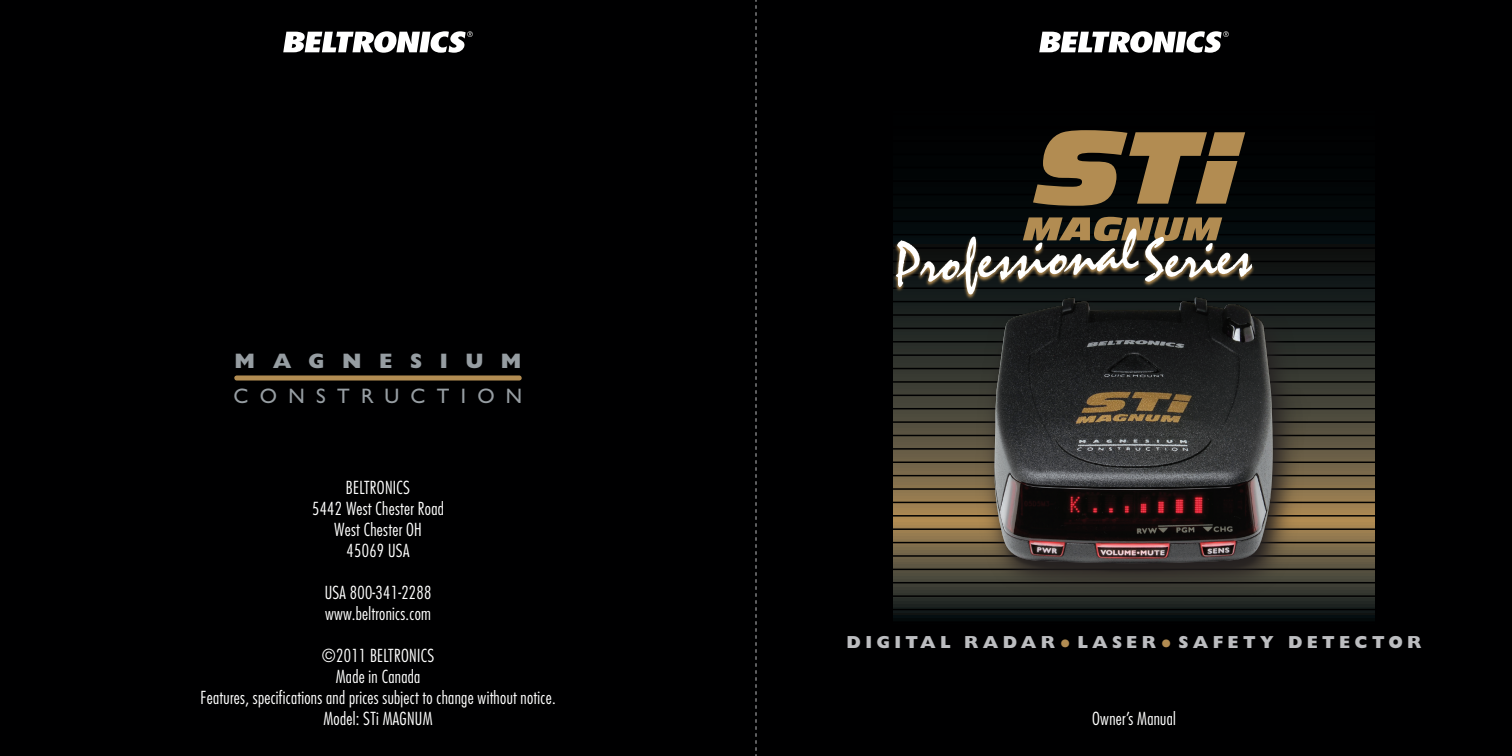
<style>
.page{position:relative;width:1512px;height:756px;background:#fff}
.page>*{position:absolute;margin:0;border:0;box-sizing:border-box;transform-origin:0 0}
.t1{font:21px "Gill Sans";letter-spacing:.54em;color:#969da2}
.t2{font:800 21px "Gill Sans";letter-spacing:.84em;color:#969da2}
.t3{font:300 condensed 17.5px/21px "Futura";letter-spacing:.015em;color:#fff;text-align:center}
.t4{font:800 17.5px "Gill Sans";letter-spacing:.245em;color:#bcbdc0}
.s1{font-size:24.5px;color:#b28c52}
</style>
<div class="page">
<div style="left:756px;top:0;width:756px;height:756px;background:#000001"></div>
<svg style="left:893px;top:132px;width:482px;height:486px"></svg>
<hr style="left:893px;top:354px;width:482px;height:2px;background:#000001">
<hr style="left:893px;top:368px;width:482px;height:1px;background:#000001">
<hr style="left:893px;top:381px;width:482px;height:2px;background:#000001">
<hr style="left:893px;top:395px;width:482px;height:1px;background:#000001">
<hr style="left:893px;top:408px;width:482px;height:1px;background:#000001">
<hr style="left:893px;top:421px;width:482px;height:2px;background:#000001">
<hr style="left:893px;top:435px;width:482px;height:1px;background:#000001">
<hr style="left:893px;top:448px;width:482px;height:2px;background:#000001">
<hr style="left:893px;top:462px;width:482px;height:1px;background:#000001">
<hr style="left:893px;top:475px;width:482px;height:1px;background:#000001">
<hr style="left:893px;top:488px;width:482px;height:2px;background:#000001">
<hr style="left:893px;top:502px;width:482px;height:1px;background:#000001">
<hr style="left:893px;top:515px;width:482px;height:2px;background:#000001">
<hr style="left:893px;top:528px;width:482px;height:2px;background:#000001">
<hr style="left:893px;top:542px;width:482px;height:1px;background:#000001">
<hr style="left:893px;top:555px;width:482px;height:2px;background:#000001">
<hr style="left:893px;top:569px;width:482px;height:1px;background:#000001">
<hr style="left:893px;top:582px;width:482px;height:1px;background:#000001">
<hr style="left:893px;top:595px;width:482px;height:2px;background:#000001">
<hr style="left:893px;top:609px;width:482px;height:1px;background:#000001">
<hr style="left:893px;top:341px;width:482px;height:2px;background:#000001">
<hr style="left:893px;top:328px;width:482px;height:1px;background:#000001">
<hr style="left:893px;top:314px;width:482px;height:2px;background:#000001">
<hr style="left:893px;top:301px;width:482px;height:1px;background:#000001">
<hr style="left:893px;top:287px;width:482px;height:2px;background:#000001">
<hr style="left:893px;top:274px;width:482px;height:2px;background:#000001">
<hr style="left:893px;top:261px;width:482px;height:1px;background:#000001">
<hr style="left:893px;top:247px;width:482px;height:2px;background:#000001">
<hr style="left:893px;top:234px;width:482px;height:1px;background:#000001">
<hr style="left:893px;top:221px;width:482px;height:1px;background:#000001">
<hr style="left:893px;top:207px;width:482px;height:2px;background:#000001">
<hr style="left:893px;top:194px;width:482px;height:1px;background:#000001">
<hr style="left:893px;top:180px;width:482px;height:2px;background:#000001">
<hr style="left:893px;top:167px;width:482px;height:1px;background:#000001">
<hr style="left:893px;top:154px;width:482px;height:1px;background:#000001">
<hr style="left:893px;top:140px;width:482px;height:2px;background:#000001">
<svg style="left:1033px;top:130px;width:212px;height:76px"></svg>
<svg style="left:896px;top:217px;width:356px;height:78px"></svg>
<img style="left:920px;top:268px;width:428px;height:333px">
<svg style="left:976px;top:288px;width:328px;height:313px"></svg>
<img style="left:993px;top:297px;width:280px;height:266px">
<svg style="left:1039px;top:31px;width:190px;height:22px"></svg>
<div style="left:0;top:0;width:756px;height:756px;background:#000001"></div>
<svg style="left:283px;top:31px;width:190px;height:22px"></svg>
<svg style="left:234px;top:375px;width:288px;height:6px"></svg>
<svg style="left:756px;top:0;width:1px;height:756px"></svg>
<p class="t2" style="left:235px;top:349px;width:288px">MAGNESIUM</p>
<p class="t1" style="left:234px;top:384px;width:290px">CONSTRUCTION</p>
<p class="t3" style="left:312px;top:477px;width:133px">BELTRONICS<br>5442 West Chester Road<br>West Chester OH<br>45069 USA</p>
<p class="t3" style="left:325px;top:582px;width:108px;text-align:left">USA 800-341-2288 www.beltronics.com</p>
<p class="t3" style="left:201px;top:645px;width:357px">©2011 BELTRONICS<br>Made in Canada<br>Features, specifications and prices subject to change without notice.<br>Model: STi MAGNUM</p>
<p class="t4" style="left:847px;top:632px;width:576px">DIGITAL RADAR<span class="s1">•</span>LASER<span class="s1">•</span>SAFETY DETECTOR</p>
<p class="t3" style="left:1092px;top:707px;width:85px">Owner’s Manual</p>
</div>
